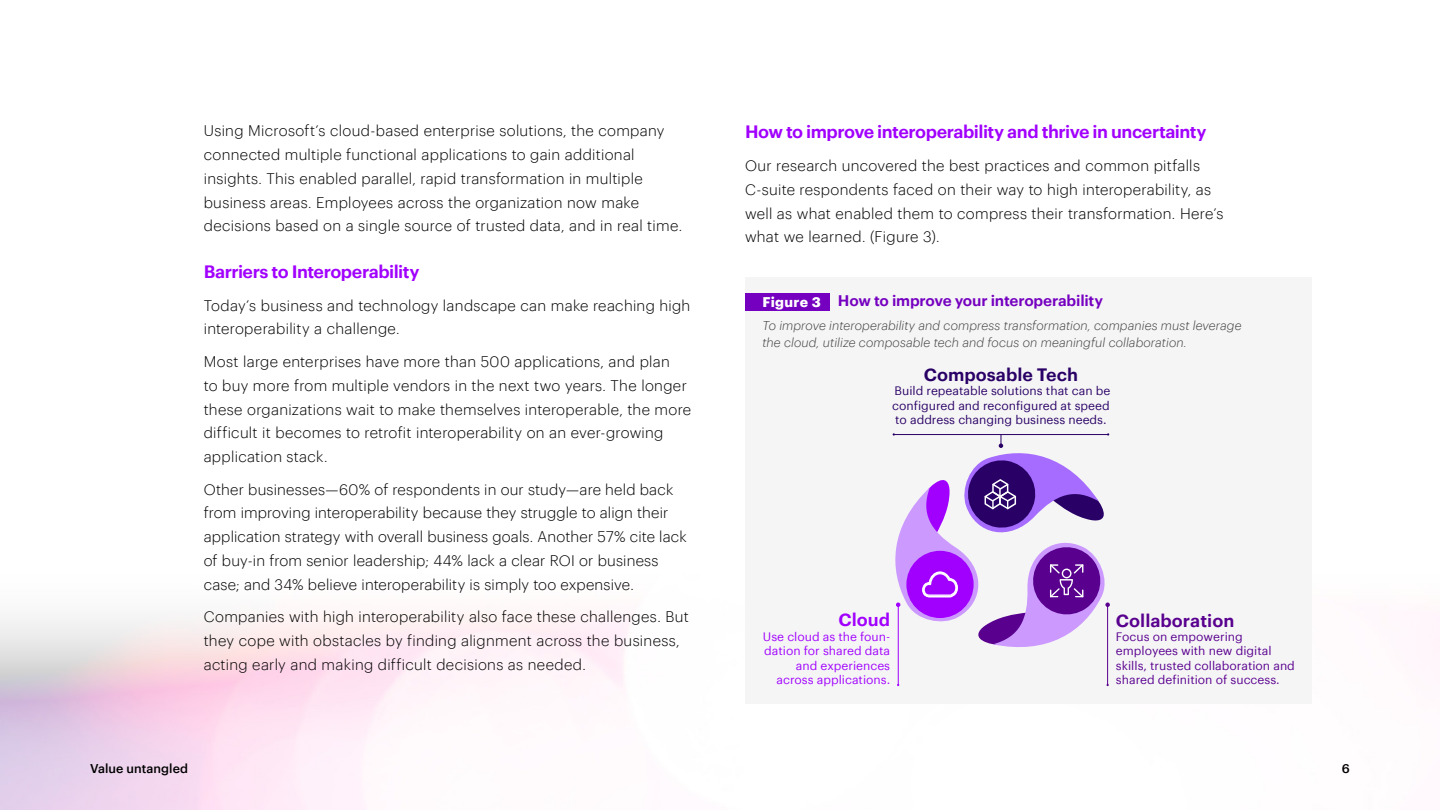
<style>
.page{position:relative;width:1440px;height:810px;background:#fff}
.page>*{position:absolute;margin:0;border:0;box-sizing:border-box;transform-origin:0 0}
.t1{font:600 17.5px "Graphik";letter-spacing:-.03em;color:#a100ff}
.t2{font:600 17.5px "Graphik";color:#290066}
.t3{font:600 17.5px "Graphik";color:#59008f}
.t4{font:300 15px/23.8px "Graphik";letter-spacing:.015em;color:#000}
.t5{font:600 15px "Graphik";letter-spacing:-.015em;color:#7500c0}
.t6{font:italic 300 12.5px/17.5px "Graphik";letter-spacing:.005em;color:#404040}
.t7{font:500 12.5px "Graphik";color:#000}
.t8{font:12px/14.4px "Graphik";color:#290066;text-align:justify}
.t9{font:12px/14.4px "Graphik";color:#59008f}
.t10{font:12px/14.4px "Graphik";color:#a100ff;text-align:right}
.s1{font-weight:700;font-size:13.75px;color:#fff}
</style>
<div class="page">
<svg style="left:0;top:617px;width:1440px;height:193px"></svg>
<div style="left:745px;top:277px;width:567px;height:427px;background:#f5f5f5"></div>
<div style="left:745px;top:293px;width:85px;height:17px;background:#7500c0"></div>
<hr style="left:898px;top:605px;width:1px;height:80px;background:#a100ff">
<hr style="left:1107px;top:605px;width:1px;height:80px;background:#59008f">
<svg style="left:892px;top:433px;width:218px;height:222px"></svg>
<p class="t4" style="left:204px;top:118px;width:480px">Using Microsoft’s cloud-based enterprise solutions, the company connected multiple functional applications to gain additional insights. This enabled parallel, rapid transformation in multiple business areas. Employees across the organization now make decisions based on a single source of trusted data, and in real time.</p>
<p class="t1" style="left:204px;top:258px;width:217px">Barriers to Interoperability</p>
<p class="t4" style="left:204px;top:292px;width:488px">Today’s business and technology landscape can make reaching high interoperability a challenge.</p>
<p class="t4" style="left:204px;top:349px;width:489px">Most large enterprises have more than 500 applications, and plan<br>to buy more from multiple vendors in the next two years. The longer these organizations wait to make themselves interoperable, the more difficult it becomes to retrofit interoperability on an ever-growing application stack.</p>
<p class="t4" style="left:204px;top:476px;width:485px">Other businesses—60% of respondents in our study—are held back from improving interoperability because they struggle to align their application strategy with overall business goals. Another 57% cite lack of buy-in from senior leadership; 44% lack a clear ROI or business case; and 34% believe interoperability is simply too expensive.</p>
<p class="t4" style="left:204px;top:604px;width:487px">Companies with high interoperability also face these challenges. But they cope with obstacles by finding alignment across the business, acting early and making difficult decisions as needed.</p>
<p class="t1" style="left:745px;top:119px;width:463px">How to improve interoperability and thrive in uncertainty</p>
<p class="t4" style="left:745px;top:153px;width:480px">Our research uncovered the best practices and common pitfalls C-suite respondents faced on their way to high interoperability, as well as what enabled them to compress their transformation. Here’s what we learned. (Figure 3).</p>
<p class="t5" style="left:762px;top:290px;width:342px"><span class="s1">Figure 3</span> How to improve your interoperability</p>
<p class="t6" style="left:762px;top:316px;width:481px">To improve interoperability and compress transformation, companies must leverage the cloud, utilize composable tech and focus on meaningful collaboration.</p>
<p class="t2" style="left:924px;top:361px;width:156px">Composable Tech</p>
<p class="t8" style="left:892px;top:383px;width:220px">Build repeatable solutions that can be configured and reconfigured at speed to address changing business needs.</p>
<p class="t1" style="left:838px;top:606px;width:53px">Cloud</p>
<p class="t10" style="left:763px;top:629px;width:129px">Use cloud as the foun&shy;dation for shared data and experiences across applications.</p>
<p class="t3" style="left:1116px;top:607px;width:120px">Collaboration</p>
<p class="t9" style="left:1116px;top:628px;width:181px">Focus on empowering employees with new digital skills, trusted collaboration and shared definition of success.</p>
<p class="t7" style="left:90px;top:759px;width:100px">Value untangled</p>
<p class="t7" style="left:1342px;top:759px;width:10px">6</p>
</div>
